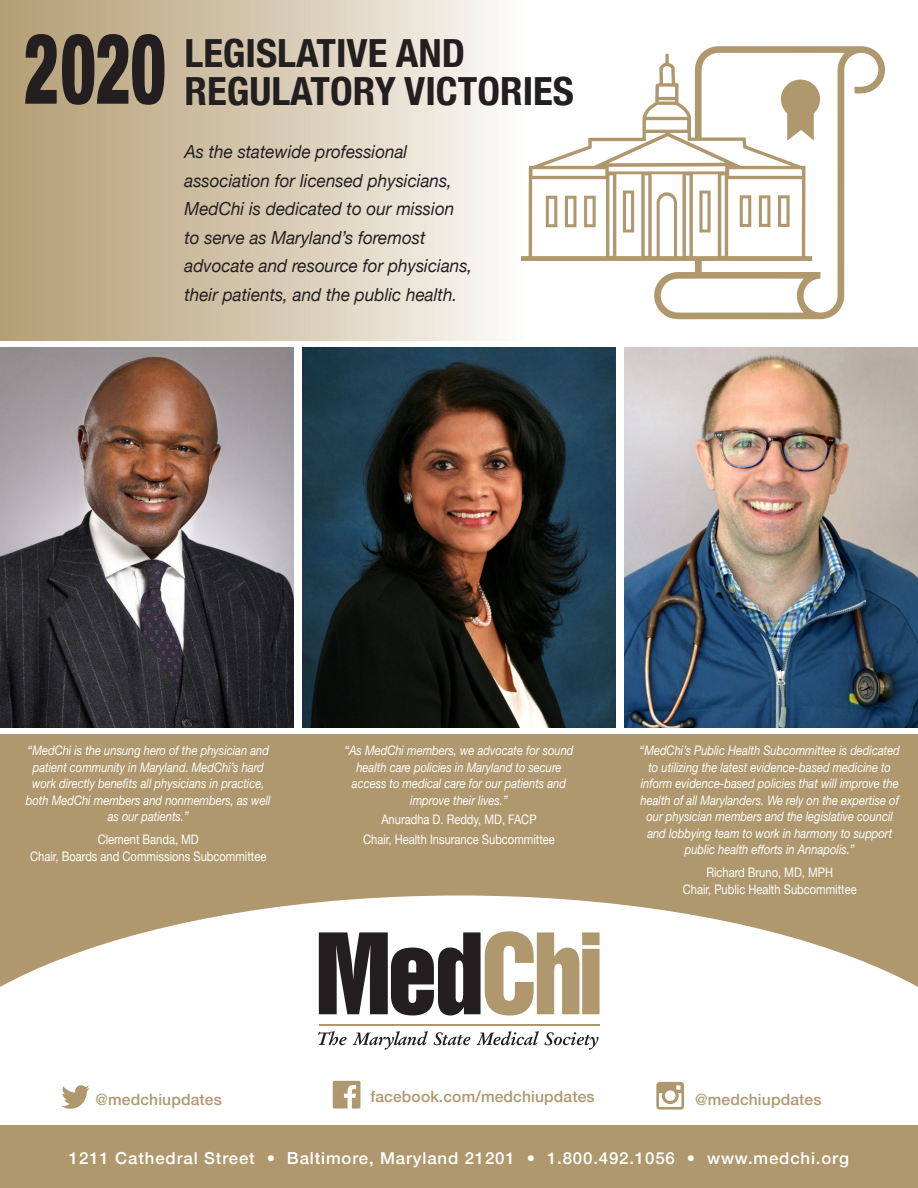
<style>
.page{position:relative;width:918px;height:1188px;background:#fff}
.page>*{position:absolute;margin:0;border:0;box-sizing:border-box;transform-origin:0 0}
.t1{font:900 condensed 98.4px "Helvetica Neue";color:#231f20;scale:.68 1}
.t2{font:700 condensed 38.85px "Helvetica Neue";color:#231f20;scale:1.05 1}
.t3{font:italic 18px/28.5px "Helvetica Neue";color:#231f20;scale:.95 1}
.t4{font:500 16.5px "Helvetica Neue";letter-spacing:.05em;color:#fff}
.t5{font:500 15.6px "Helvetica Neue";letter-spacing:.01em;color:#af986d}
.t6{font:italic 13.2px/16.5px "Helvetica Neue";color:#fff;text-align:center;scale:.85 1}
.t7{font:13.2px "Helvetica Neue";color:#fff;scale:.85 1}
</style>
<div class="page">
<div style="left:0;top:0;width:528px;height:340px;background:linear-gradient(to right,#b29b70,#fcfaf7)"></div>
<div style="left:0;top:734px;width:918px;height:328px;background:#af986d"></div>
<img style="left:302px;top:348px;width:314px;height:379px">
<img style="left:0;top:348px;width:294px;height:379px">
<img style="left:624px;top:348px;width:294px;height:380px">
<svg style="left:0;top:895px;width:918px;height:231px;fill:#fff"></svg>
<div style="left:0;top:1126px;width:918px;height:62px;background:#af986d"></div>
<svg style="left:61px;top:1085px;width:29px;height:24px"></svg>
<svg style="left:333px;top:1081px;width:27px;height:28px"></svg>
<svg style="left:656px;top:1082px;width:28px;height:28px"></svg>
<svg style="left:319px;top:931px;width:281px;height:85px"></svg>
<svg style="left:318px;top:1031px;width:29px;height:14px"></svg>
<svg style="left:353px;top:1031px;width:75px;height:19px"></svg>
<svg style="left:434px;top:1031px;width:165px;height:19px;background:#d3d2d3"></svg>
<hr style="left:319px;top:1024px;width:281px;height:2px;background:#af986d">
<svg style="left:522px;top:54px;width:130px;height:207px"></svg>
<svg style="left:546px;top:196px;width:11px;height:31px"></svg>
<svg style="left:565px;top:196px;width:11px;height:31px"></svg>
<svg style="left:584px;top:196px;width:12px;height:31px"></svg>
<svg style="left:652px;top:46px;width:233px;height:273px"></svg>
<div style="left:781px;top:80px;width:39px;height:39px;background:#af986d;border-radius:50%"></div>
<svg style="left:787px;top:113px;width:27px;height:28px"></svg>
<svg style="left:695px;top:257px;width:7px;height:19px"></svg>
<p class="t1" style="left:24px;top:-12px;width:210px">2020</p>
<p class="t2" style="left:185px;top:21px;width:269px">LEGISLATIVE AND</p>
<p class="t2" style="left:185px;top:59px;width:372px">REGULATORY VICTORIES</p>
<p class="t3" style="left:185px;top:139px;width:305px">As the statewide professional association for licensed physicians, MedChi is dedicated to our mission to serve as Maryland’s foremost advocate and resource for physicians, their patients, and the public health.</p>
<p class="t6" style="left:26px;top:743px;width:290px">“MedChi is the unsung hero of the physician and patient community in Maryland. MedChi’s hard work directly benefits all physicians in practice, both MedChi members and nonmembers, as well as our patients.”</p>
<p class="t7" style="left:98px;top:830px;width:120px">Clement Banda, MD</p>
<p class="t7" style="left:30px;top:847px;width:279px">Chair, Boards and Commissions Subcommittee</p>
<p class="t6" style="left:344px;top:743px;width:271px">“As MedChi members, we advocate for sound health care policies in Maryland to secure access to medical care for our patients and improve their lives.”</p>
<p class="t7" style="left:381px;top:810px;width:184px">Anuradha D. Reddy, MD, FACP</p>
<p class="t7" style="left:363px;top:830px;width:227px">Chair, Health Insurance Subcommittee</p>
<p class="t6" style="left:640px;top:743px;width:308px">“MedChi’s Public Health Subcommittee is dedicated to utilizing the latest evidence-based medicine to inform evidence-based policies that will improve the health of all Marylanders. We rely on the expertise of our physician members and the legislative council and lobbying team to work in harmony to support public health efforts in Annapolis.”</p>
<p class="t7" style="left:706px;top:863px;width:151px">Richard Bruno, MD, MPH</p>
<p class="t7" style="left:683px;top:880px;width:206px">Chair, Public Health Subcommittee</p>
<p class="t5" style="left:96px;top:1087px;width:128px">@medchiupdates</p>
<p class="t5" style="left:370px;top:1084px;width:226px">facebook.com/medchiupdates</p>
<p class="t5" style="left:695px;top:1087px;width:128px">@medchiupdates</p>
<p class="t4" style="left:69px;top:1145px;width:782px">1211 Cathedral Street • Baltimore, Maryland 21201 • 1.800.492.1056 • www.medchi.org</p>
</div>
